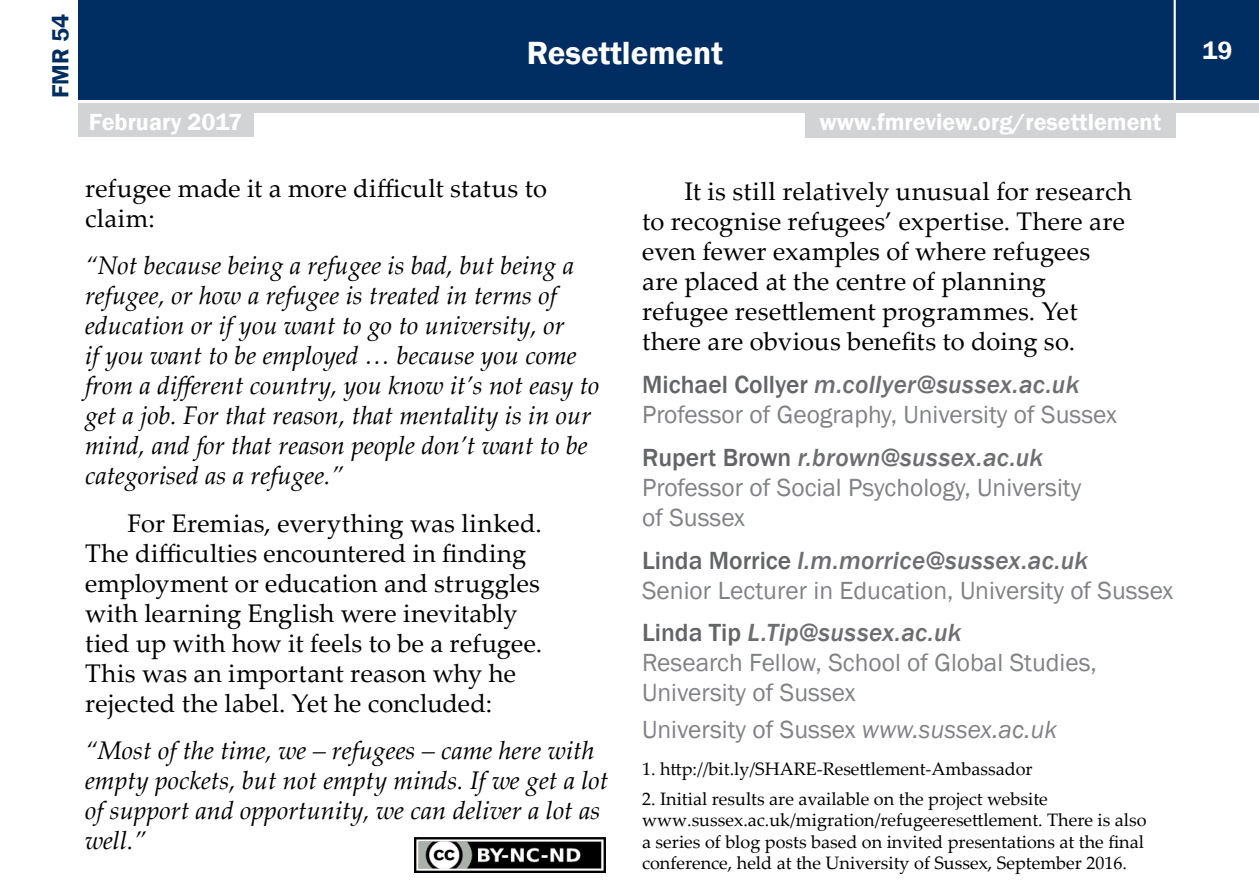
<style>
.page{position:relative;width:1259px;height:893px;background:#fff}
.page>*{position:absolute;margin:0;border:0;box-sizing:border-box;transform-origin:0 0}
.t1{font:600 33px "Franklin Gothic";color:#fff}
.t2{font:25.5px/30px "Palatino Linotype";letter-spacing:.01em;color:#000}
.t3{font:italic 25.5px/30px "Palatino Linotype";color:#000}
.t4{font:25.5px/30px "Franklin Gothic";color:#808285}
.t5{font:600 25.5px "Franklin Gothic";color:#fff}
.t6{font:600 24px "Franklin Gothic";color:#fff}
.t7{font:600 24px "Franklin Gothic";color:#002d62}
.t8{font:18px/21.6px "Palatino Linotype";color:#000}
.s1{font-weight:500;color:#636466}
.s2{font-weight:500;font-style:italic;color:#6d6e71}
.s3{font-style:italic}
</style>
<div class="page">
<div style="left:78px;top:0;width:1181px;height:99px;background:#002d62"></div>
<div style="left:78px;top:104px;width:1181px;height:9px;background:#d1d3d4"></div>
<hr style="left:1173px;top:0;width:2px;height:102px;background:#fff">
<div style="left:78px;top:110px;width:175px;height:27px;background:#d1d3d4"></div>
<div style="left:805px;top:111px;width:370px;height:26px;background:#d1d3d4"></div>
<img style="left:415px;top:837px;width:190px;height:36px">
<p class="t7" style="left:46px;top:98px;width:86px;rotate:-90deg">FMR 54</p>
<p class="t1" style="left:527px;top:33px;width:198px">Resettlement</p>
<p class="t6" style="left:89px;top:107px;width:155px">February 2017</p>
<p class="t6" style="left:819px;top:107px;width:343px">www.fmreview.org/resettlement</p>
<p class="t2" style="left:85px;top:173px;width:463px">refugee made it a more difficult status to claim:</p>
<p class="t3" style="left:85px;top:250px;width:516px">“Not because being a refugee is bad, but being a refugee, or how a refugee is treated in terms of education or if you want to go to university, or<br>if you want to be employed … because you come from a different country, you know it’s not easy to get a job. For that reason, that mentality is in our mind, and for that reason people don’t want to be categorised as a refugee.”</p>
<p class="t2" style="left:85px;top:507px;width:458px;text-indent:43px">For Eremias, everything was linked.<br>The difficulties encountered in finding employment or education and struggles with learning English were inevitably tied up with how it feels to be a refugee.<br>This was an important reason why he rejected the label. Yet he concluded:</p>
<p class="t3" style="left:85px;top:734px;width:525px">“Most of the time, we – refugees – came here with empty pockets, but not empty minds. If we get a lot of support and opportunity, we can deliver a lot as well.”</p>
<p class="t2" style="left:642px;top:176px;width:491px;text-indent:43px">It is still relatively unusual for research to recognise refugees’ expertise. There are even fewer examples of where refugees are placed at the centre of planning refugee resettlement programmes. Yet there are obvious benefits to doing so.</p>
<p class="t4" style="left:642px;top:370px;width:476px"><span class="s1">Michael Collyer</span> <span class="s2">m.collyer@sussex.ac.uk<br></span>Professor of Geography, University of Sussex</p>
<p class="t4" style="left:642px;top:443px;width:441px"><span class="s1">Rupert Brown</span> <span class="s2">r.brown@sussex.ac.uk<br></span>Professor of Social Psychology, University of Sussex</p>
<p class="t4" style="left:642px;top:546px;width:532px"><span class="s1">Linda Morrice</span> <span class="s2">l.m.morrice@sussex.ac.uk<br></span>Senior Lecturer in Education, University of Sussex</p>
<p class="t4" style="left:642px;top:618px;width:456px"><span class="s1">Linda Tip</span> <span class="s2">L.Tip@sussex.ac.uk<br></span>Research Fellow, School of Global Studies,<br>University of Sussex</p>
<p class="t4" style="left:642px;top:715px;width:416px">University of Sussex <span class="s3">www.sussex.ac.uk</span></p>
<p class="t8" style="left:642px;top:757px;width:392px">1. http://bit.ly/SHARE-Resettlement-Ambassador</p>
<p class="t8" style="left:642px;top:787px;width:506px">2. Initial results are available on the project website www.sussex.ac.uk/migration/refugeeresettlement. There is also a series of blog posts based on invited presentations at the final conference, held at the University of Sussex, September 2016.</p>
<p class="t5" style="left:1202px;top:35px;width:31px">19</p>
</div>
